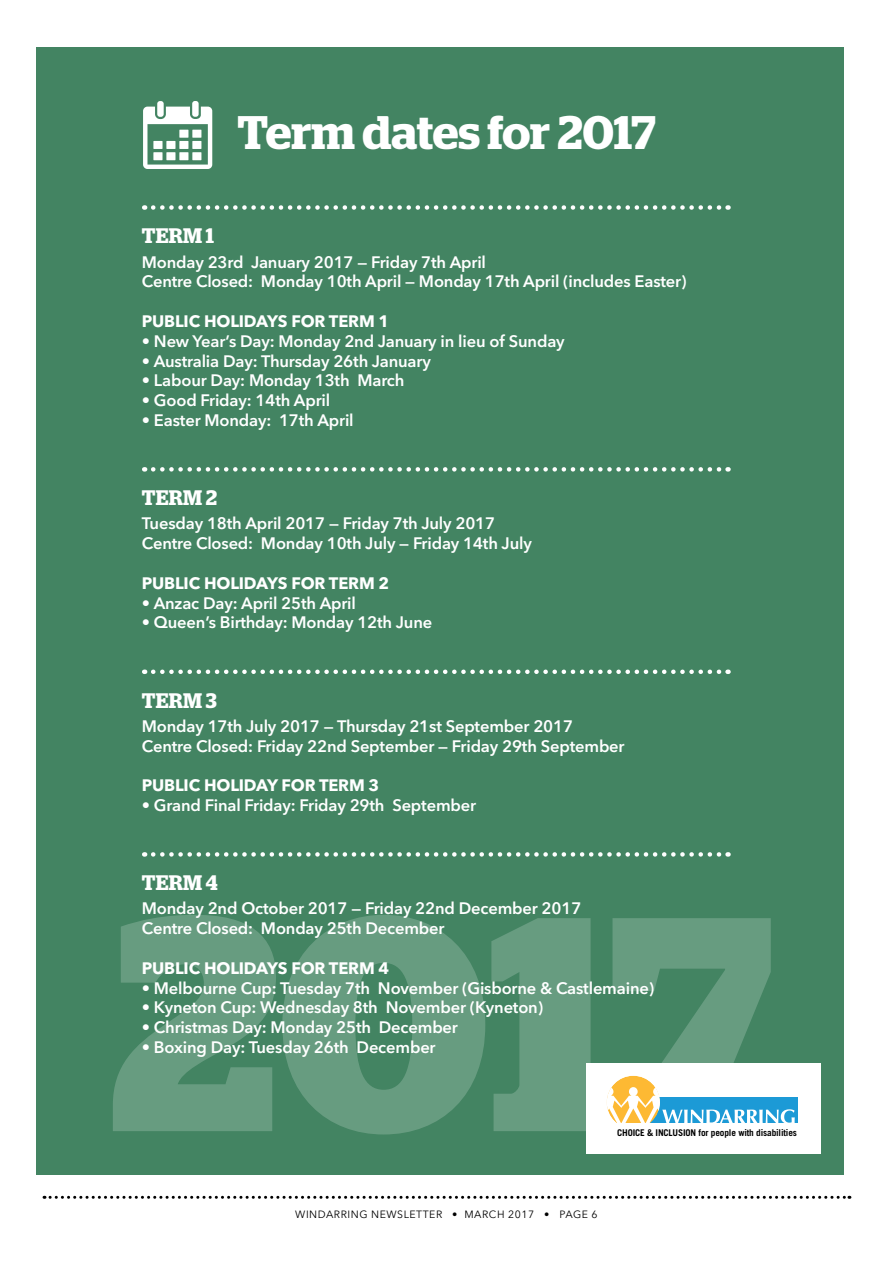
<style>
.page{position:relative;width:893px;height:1263px;background:#fff}
.page>*{position:absolute;margin:0;border:0;box-sizing:border-box;transform-origin:0 0}
.t1{font:700 304.35px "Stag";color:#fff}
.t2{font:600 46.95px "Stag";color:#fff}
.t3{font:600 21px "Stag";letter-spacing:.01em;color:#fff}
.t4{font:600 16.5px/19.8px "Avenir Next LT Pro";letter-spacing:-.01em;color:#fff}
.t5{font:700 16.5px "Avenir Next LT Pro";letter-spacing:-.01em;color:#fff}
.t6{font:10.5px "Avenir Next LT Pro";letter-spacing:.05em;color:#000}
.t7{font:700 9.3px "Trade Gothic";letter-spacing:-.015em;color:#000}
</style>
<div class="page">
<svg style="left:44px;top:1196px;width:806px;height:3px"></svg>
<div style="left:36px;top:47px;width:808px;height:1128px;background:#438462"></div>
<svg style="left:153px;top:205px;width:575px;height:5px"></svg>
<svg style="left:153px;top:467px;width:575px;height:5px"></svg>
<svg style="left:153px;top:669px;width:575px;height:5px"></svg>
<svg style="left:153px;top:852px;width:575px;height:5px"></svg>
<div style="left:157px;top:101px;width:7px;height:16px;background:#fff;border-radius:3px"></div>
<div style="left:192px;top:101px;width:7px;height:16px;background:#fff;border-radius:3px"></div>
<svg style="left:143px;top:107px;width:69px;height:62px"></svg>
<div style="left:179px;top:130px;width:9px;height:8px;background:#fff"></div>
<div style="left:192px;top:130px;width:9px;height:8px;background:#fff"></div>
<div style="left:153px;top:141px;width:10px;height:8px;background:#fff"></div>
<div style="left:166px;top:141px;width:9px;height:8px;background:#fff"></div>
<div style="left:179px;top:141px;width:9px;height:8px;background:#fff"></div>
<div style="left:192px;top:141px;width:9px;height:8px;background:#fff"></div>
<div style="left:153px;top:152px;width:10px;height:8px;background:#fff"></div>
<div style="left:166px;top:152px;width:9px;height:8px;background:#fff"></div>
<div style="left:179px;top:152px;width:9px;height:8px;background:#fff"></div>
<div style="left:192px;top:152px;width:9px;height:8px;background:#fff"></div>
<div style="left:587px;top:1063px;width:234px;height:91px;background:#fff"></div>
<div style="left:607px;top:1076px;width:53px;height:53px;background:#fdb933;border-radius:50%"></div>
<svg style="left:607px;top:1087px;width:188px;height:36px"></svg>
<div style="left:613px;top:1123px;width:185px;height:12px;background:#fff"></div>
<h2 class="t2" style="left:238px;top:105px;width:420px">Term dates for 2017</h2>
<p class="t3" style="left:142px;top:224px;width:74px">TERM 1</p>
<p class="t4" style="left:142px;top:252px;width:546px">Monday 23rd January 2017 — Friday 7th April<br>Centre Closed: Monday 10th April — Monday 17th April (includes Easter)</p>
<p class="t5" style="left:142px;top:311px;width:249px">PUBLIC HOLIDAYS FOR TERM 1</p>
<p class="t4" style="left:142px;top:331px;width:424px">• New Year’s Day: Monday 2nd January in lieu of Sunday</p>
<p class="t4" style="left:142px;top:351px;width:290px">• Australia Day: Thursday 26th January</p>
<p class="t4" style="left:142px;top:370px;width:264px">• Labour Day: Monday 13th March</p>
<p class="t4" style="left:142px;top:390px;width:190px">• Good Friday: 14th April</p>
<p class="t4" style="left:142px;top:410px;width:213px">• Easter Monday: 17th April</p>
<p class="t3" style="left:142px;top:486px;width:77px">TERM 2</p>
<p class="t4" style="left:142px;top:513px;width:391px">Tuesday 18th April 2017 — Friday 7th July 2017<br>Centre Closed: Monday 10th July — Friday 14th July</p>
<p class="t5" style="left:142px;top:573px;width:249px">PUBLIC HOLIDAYS FOR TERM 2</p>
<p class="t4" style="left:142px;top:593px;width:216px">• Anzac Day: April 25th April</p>
<p class="t4" style="left:142px;top:612px;width:292px">• Queen’s Birthday: Monday 12th June</p>
<p class="t3" style="left:142px;top:688px;width:77px">TERM 3</p>
<p class="t4" style="left:142px;top:716px;width:484px">Monday 17th July 2017 — Thursday 21st September 2017<br>Centre Closed: Friday 22nd September — Friday 29th September</p>
<p class="t5" style="left:142px;top:775px;width:239px">PUBLIC HOLIDAY FOR TERM 3</p>
<p class="t4" style="left:142px;top:795px;width:336px">• Grand Final Friday: Friday 29th September</p>
<p class="t3" style="left:142px;top:871px;width:77px">TERM 4</p>
<p class="t4" style="left:142px;top:899px;width:441px">Monday 2nd October 2017 — Friday 22nd December 2017<br>Centre Closed: Monday 25th December</p>
<p class="t5" style="left:142px;top:958px;width:249px">PUBLIC HOLIDAYS FOR TERM 4</p>
<p class="t4" style="left:142px;top:978px;width:514px">• Melbourne Cup: Tuesday 7th November (Gisborne &amp; Castlemaine)</p>
<p class="t4" style="left:142px;top:998px;width:403px">• Kyneton Cup: Wednesday 8th November (Kyneton)</p>
<p class="t4" style="left:142px;top:1017px;width:318px">• Christmas Day: Monday 25th December</p>
<p class="t4" style="left:142px;top:1037px;width:295px">• Boxing Day: Tuesday 26th December</p>
<h1 class="t1" style="left:109px;top:846px;width:665px">2017</h1>
<p class="t7" style="left:617px;top:1127px;width:181px">CHOICE &amp; INCLUSION for people with disabilities</p>
<p class="t6" style="left:295px;top:1208px;width:304px">WINDARRING NEWSLETTER • MARCH 2017 • PAGE 6</p>
</div>
